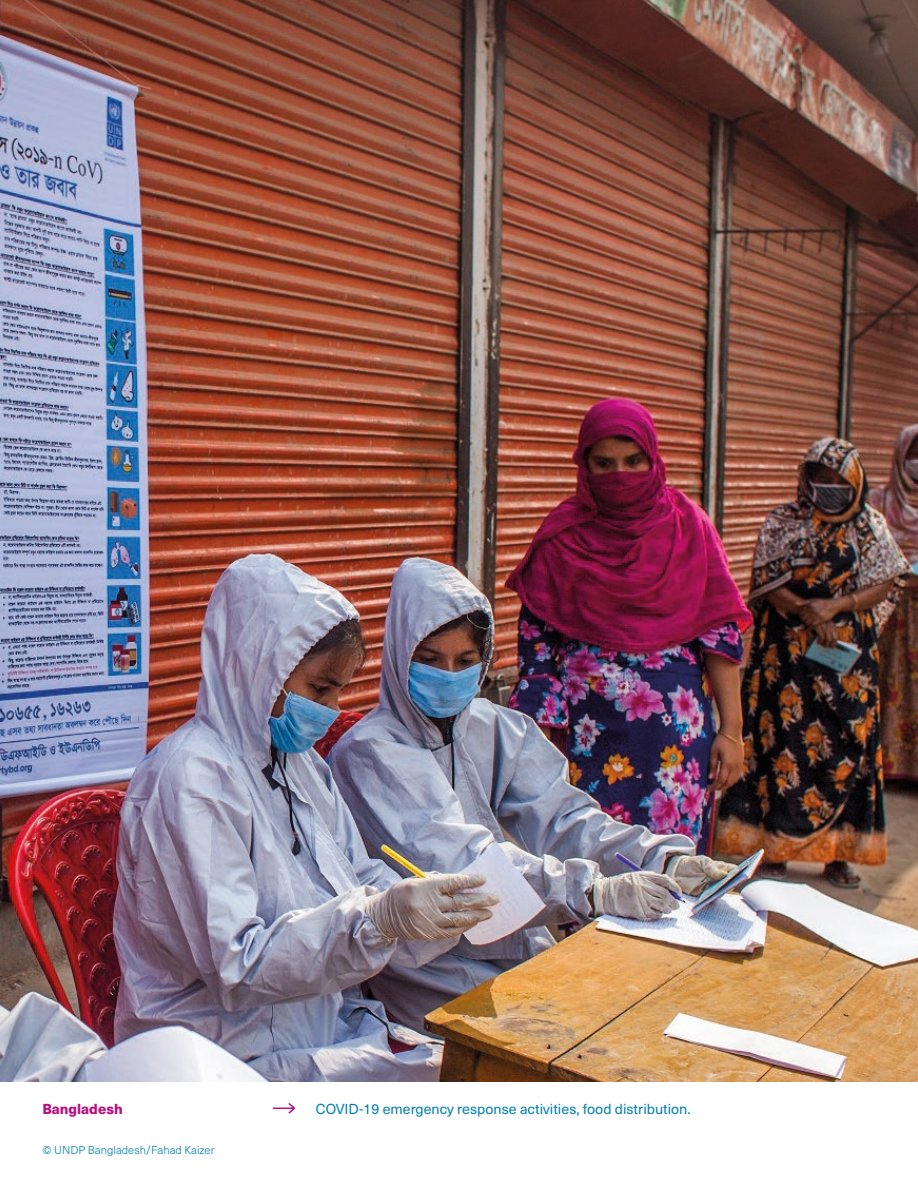
<style>
.page{position:relative;width:918px;height:1188px;background:#fff}
.page>*{position:absolute;margin:0;border:0;box-sizing:border-box;transform-origin:0 0}
.t1{font:14.25px "Neue Haas Unica W1 G";color:#0080af}
.t2{font:800 14.25px "Neue Haas Unica W1 G";color:#b80e80}
.t3{font:300 11.25px "Neue Haas Unica W1 G";color:#0080af}
</style>
<div class="page">
<img style="left:0;top:0;width:918px;height:1082px">
<svg style="left:272px;top:1103px;width:23px;height:11px"></svg>
<p class="t2" style="left:43px;top:1097px;width:82px">Bangladesh</p>
<p class="t1" style="left:316px;top:1098px;width:376px">COVID-19 emergency response activities, food distribution.</p>
<p class="t3" style="left:43px;top:1142px;width:174px">© UNDP Bangladesh/Fahad Kaizer</p>
</div>
